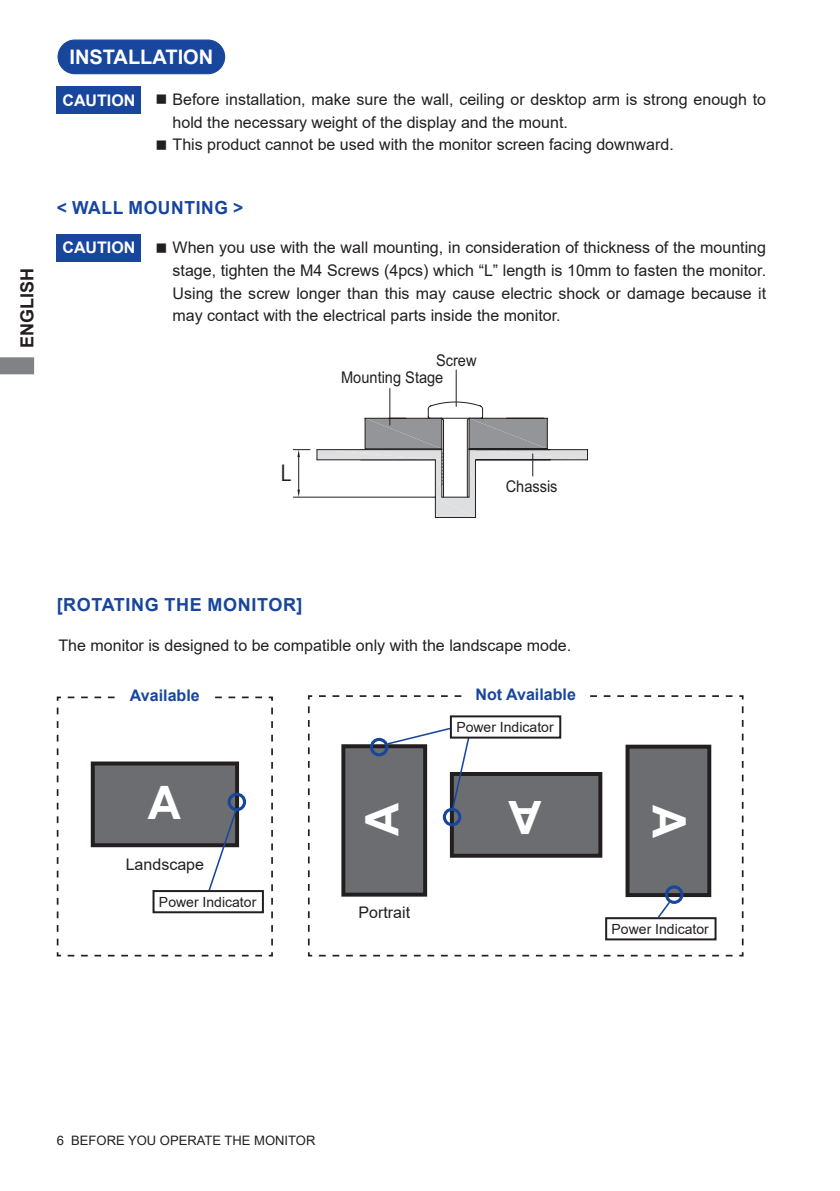
<style>
.page{position:relative;width:840px;height:1191px;background:#fff}
.page>*{position:absolute;margin:0;border:0;box-sizing:border-box;transform-origin:0 0}
.t1{font:700 46px "Arial";color:#fff}
.t2{font:21.6px "Koz Go Pro Regular 90 msp RKSJ H";color:#231f20}
.t3{font:700 20px "Arial";color:#fff}
.t4{font:700 18px "Arial";letter-spacing:.035em;color:#18469d}
.t5{font:700 18px "Arial";color:#231f20}
.t6{font:16.2px "Arial";color:#231f20;scale:.9 1}
.t7{font:16px/22.6px "Arial";color:#231f20;text-align:justify}
.t8{font:700 16px "Arial";color:#18469d}
.t9{font:700 16px "Arial";color:#fff}
.t10{font:14px "Arial";color:#231f20}
.t11{font:13px "Arial";color:#231f20}
</style>
<div class="page">
<svg style="left:0;top:357px;width:34px;height:17px"></svg>
<svg style="left:292px;top:369px;width:165px;height:129px"></svg>
<svg style="left:297px;top:449px;width:3px;height:8px"></svg>
<svg style="left:297px;top:489px;width:3px;height:8px"></svg>
<svg style="left:317px;top:401px;width:270px;height:117px"></svg>
<div style="left:58px;top:40px;width:166px;height:34px;background:#18469d;border-radius:17px"></div>
<div style="left:57px;top:39px;width:168px;height:35px;border:1px solid #18469d;border-radius:17px"></div>
<svg style="left:56px;top:696px;width:217px;height:261px"></svg>
<div style="left:93px;top:763px;width:144px;height:82px;background:#6c6d70"></div>
<div style="left:91px;top:761px;width:148px;height:86px;border:4px solid #231f20"></div>
<div style="left:227px;top:792px;width:19px;height:19px;border:3px solid #18469d;border-radius:50%"></div>
<svg style="left:307px;top:695px;width:437px;height:262px"></svg>
<div style="left:451px;top:774px;width:149px;height:81px;background:#6c6d70"></div>
<div style="left:449px;top:772px;width:153px;height:85px;border:4px solid #231f20"></div>
<div style="left:343px;top:746px;width:82px;height:148px;background:#6c6d70"></div>
<div style="left:341px;top:744px;width:86px;height:152px;border:4px solid #231f20"></div>
<div style="left:627px;top:746px;width:82px;height:149px;background:#6c6d70"></div>
<div style="left:625px;top:744px;width:85px;height:153px;border:4px solid #231f20"></div>
<div style="left:369px;top:738px;width:19px;height:18px;border:3px solid #18469d;border-radius:50%"></div>
<div style="left:442px;top:807px;width:19px;height:19px;border:3px solid #18469d;border-radius:50%"></div>
<div style="left:664px;top:885px;width:19px;height:19px;border:3px solid #18469d;border-radius:50%"></div>
<div style="left:120px;top:687px;width:90px;height:24px;background:#fff"></div>
<svg style="left:207px;top:808px;width:31px;height:82px"></svg>
<div style="left:152px;top:890px;width:112px;height:23px;border:2px solid #231f20"></div>
<svg style="left:386px;top:726px;width:84px;height:84px"></svg>
<div style="left:449px;top:715px;width:112px;height:23px;border:2px solid #231f20"></div>
<div style="left:604px;top:917px;width:112px;height:23px;border:2px solid #231f20"></div>
<svg style="left:655px;top:900px;width:16px;height:19px"></svg>
<div style="left:465px;top:686px;width:121px;height:25px;background:#fff"></div>
<div style="left:57px;top:86px;width:84px;height:28px;background:#18469d"></div>
<div style="left:57px;top:234px;width:84px;height:27px;background:#18469d"></div>
<p class="t5" style="left:14px;top:348px;width:82px;rotate:-90deg">ENGLISH</p>
<p class="t3" style="left:69px;top:43px;width:145px">INSTALLATION</p>
<p class="t9" style="left:62px;top:89px;width:74px">CAUTION</p>
<p class="t7" style="left:172px;top:88px;width:594px;text-indent:-17px">■ Before installation, make sure the wall, ceiling or desktop arm is strong enough to hold the necessary weight of the display and the mount.</p>
<p class="t7" style="left:155px;top:133px;width:519px">■ This product cannot be used with the monitor screen facing downward.</p>
<p class="t4" style="left:57px;top:195px;width:188px">&lt; WALL MOUNTING &gt;</p>
<p class="t9" style="left:62px;top:236px;width:74px">CAUTION</p>
<p class="t7" style="left:172px;top:236px;width:594px;text-indent:-17px">■ When you use with the wall mounting, in consideration of thickness of the mounting stage, tighten the M4 Screws (4pcs) which “L” length is 10mm to fasten the monitor.<br>Using the screw longer than this may cause electric shock or damage because it may contact with the electrical parts inside the monitor.</p>
<p class="t6" style="left:436px;top:350px;width:47px">Screw</p>
<p class="t6" style="left:341px;top:367px;width:115px">Mounting Stage</p>
<h2 class="t2" style="left:280px;top:459px;width:12px">L</h2>
<p class="t6" style="left:505px;top:475px;width:59px">Chassis</p>
<p class="t4" style="left:57px;top:592px;width:247px">[ROTATING THE MONITOR]</p>
<p class="t7" style="left:58px;top:634px;width:514px">The monitor is designed to be compatible only with the landscape mode.</p>
<p class="t8" style="left:130px;top:684px;width:71px">Available</p>
<p class="t8" style="left:475px;top:683px;width:102px">Not Available</p>
<p class="t10" style="left:456px;top:717px;width:99px">Power Indicator</p>
<p class="t7" style="left:126px;top:853px;width:80px">Landscape</p>
<p class="t10" style="left:159px;top:892px;width:99px">Power Indicator</p>
<h1 class="t1" style="left:541px;top:849px;width:35px;rotate:-180deg">A</h1>
<h1 class="t1" style="left:350px;top:836px;width:35px;rotate:-90deg">A</h1>
<h1 class="t1" style="left:701px;top:805px;width:35px;rotate:90deg">A</h1>
<p class="t7" style="left:358px;top:901px;width:53px">Portrait</p>
<p class="t10" style="left:611px;top:919px;width:99px">Power Indicator</p>
<p class="t11" style="left:57px;top:1131px;width:260px">6 BEFORE YOU OPERATE THE MONITOR</p>
</div>
